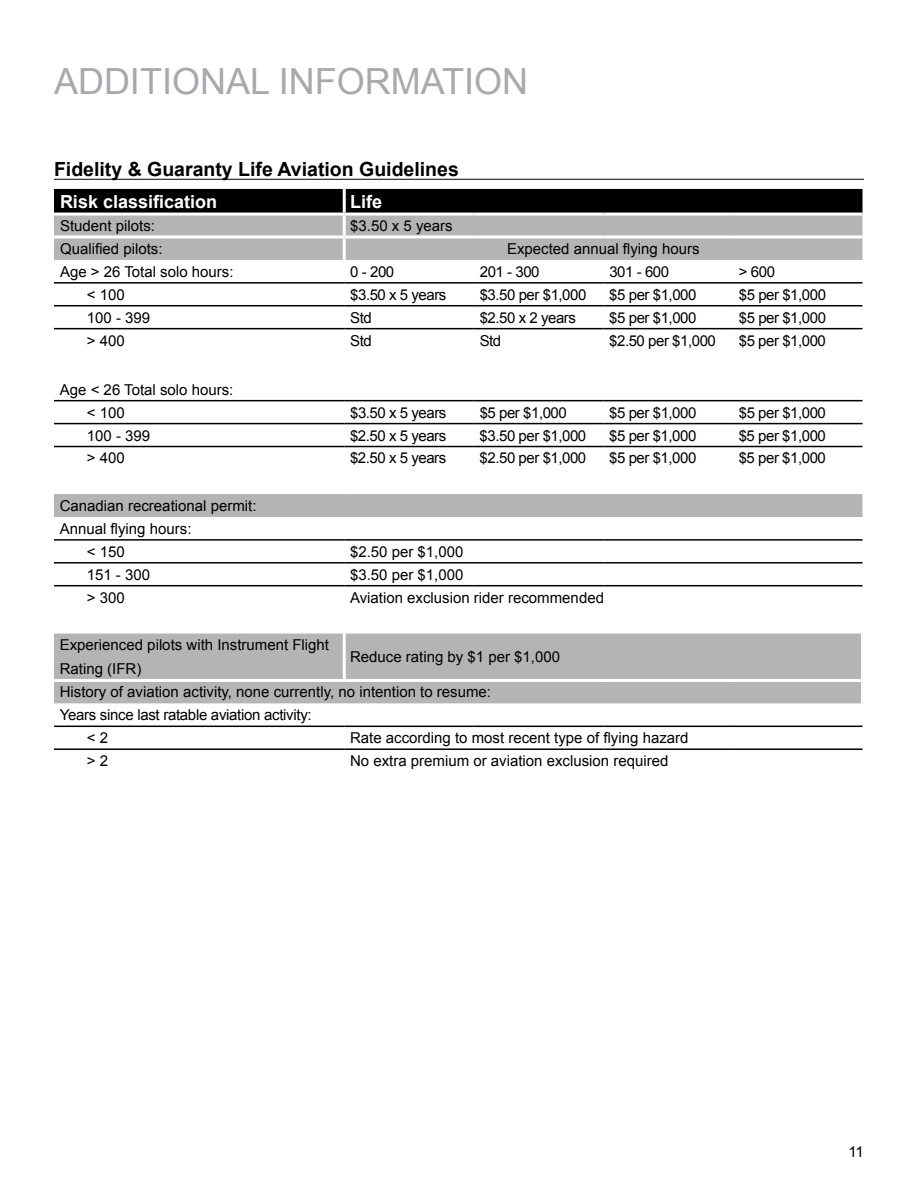
<style>
.page{position:relative;width:918px;height:1188px;background:#fff}
.page>*{position:absolute;margin:0;border:0;box-sizing:border-box;transform-origin:0 0}
.t1{font:36px "Arial";color:#a7a9ac}
.t2{font:700 19.5px "Arial";color:#000}
.t3{font:700 18px "Arial";color:#fff}
.t4{font:15px/23px "Arial";color:#000}
.t5{font:15px "Arial";letter-spacing:-.02em;color:#000}
</style>
<div class="page">
<hr style="left:54px;top:179px;width:810px;height:1px;background:#000">
<div style="left:54px;top:189px;width:808px;height:24px;background:#000"></div>
<svg style="left:54px;top:216px;width:808px;height:487px"></svg>
<hr style="left:343px;top:189px;width:3px;height:24px;background:#fff">
<hr style="left:343px;top:238px;width:3px;height:22px;background:#fff">
<hr style="left:343px;top:260px;width:3px;height:22px;background:#fff">
<hr style="left:343px;top:284px;width:3px;height:21px;background:#fff">
<hr style="left:343px;top:306px;width:3px;height:22px;background:#fff">
<hr style="left:343px;top:329px;width:3px;height:49px;background:#fff">
<hr style="left:343px;top:378px;width:3px;height:22px;background:#fff">
<hr style="left:343px;top:401px;width:3px;height:22px;background:#fff">
<hr style="left:343px;top:424px;width:3px;height:22px;background:#fff">
<hr style="left:343px;top:447px;width:3px;height:47px;background:#fff">
<hr style="left:343px;top:517px;width:3px;height:22px;background:#fff">
<hr style="left:343px;top:541px;width:3px;height:21px;background:#fff">
<hr style="left:343px;top:564px;width:3px;height:21px;background:#fff">
<hr style="left:343px;top:586px;width:3px;height:48px;background:#fff">
<hr style="left:861px;top:634px;width:3px;height:45px;background:#fff">
<hr style="left:861px;top:682px;width:3px;height:21px;background:#fff">
<hr style="left:343px;top:216px;width:3px;height:19px;background:#fff">
<hr style="left:54px;top:235px;width:290px;height:3px;background:#fff">
<hr style="left:344px;top:235px;width:130px;height:3px;background:#fff">
<hr style="left:474px;top:235px;width:129px;height:3px;background:#fff">
<hr style="left:603px;top:235px;width:130px;height:3px;background:#fff">
<hr style="left:733px;top:235px;width:129px;height:3px;background:#fff">
<hr style="left:343px;top:634px;width:3px;height:45px;background:#fff">
<hr style="left:54px;top:679px;width:290px;height:3px;background:#fff">
<hr style="left:344px;top:679px;width:130px;height:3px;background:#fff">
<hr style="left:474px;top:679px;width:129px;height:3px;background:#fff">
<hr style="left:603px;top:679px;width:130px;height:3px;background:#fff">
<hr style="left:733px;top:679px;width:131px;height:3px;background:#fff">
<hr style="left:54px;top:282px;width:290px;height:2px;background:#000">
<hr style="left:344px;top:282px;width:130px;height:2px;background:#000">
<hr style="left:474px;top:282px;width:129px;height:2px;background:#000">
<hr style="left:603px;top:282px;width:130px;height:2px;background:#000">
<hr style="left:733px;top:282px;width:129px;height:2px;background:#000">
<hr style="left:54px;top:305px;width:290px;height:1px;background:#000">
<hr style="left:344px;top:305px;width:130px;height:1px;background:#000">
<hr style="left:474px;top:305px;width:129px;height:1px;background:#000">
<hr style="left:603px;top:305px;width:130px;height:1px;background:#000">
<hr style="left:733px;top:305px;width:129px;height:1px;background:#000">
<hr style="left:54px;top:328px;width:290px;height:1px;background:#000">
<hr style="left:344px;top:328px;width:130px;height:1px;background:#000">
<hr style="left:474px;top:328px;width:129px;height:1px;background:#000">
<hr style="left:603px;top:328px;width:130px;height:1px;background:#000">
<hr style="left:733px;top:328px;width:129px;height:1px;background:#000">
<hr style="left:54px;top:400px;width:290px;height:1px;background:#000">
<hr style="left:344px;top:400px;width:130px;height:1px;background:#000">
<hr style="left:474px;top:400px;width:129px;height:1px;background:#000">
<hr style="left:603px;top:400px;width:130px;height:1px;background:#000">
<hr style="left:733px;top:400px;width:129px;height:1px;background:#000">
<hr style="left:54px;top:423px;width:290px;height:1px;background:#000">
<hr style="left:344px;top:423px;width:130px;height:1px;background:#000">
<hr style="left:474px;top:423px;width:129px;height:1px;background:#000">
<hr style="left:603px;top:423px;width:130px;height:1px;background:#000">
<hr style="left:733px;top:423px;width:129px;height:1px;background:#000">
<hr style="left:54px;top:446px;width:290px;height:1px;background:#000">
<hr style="left:344px;top:446px;width:130px;height:1px;background:#000">
<hr style="left:474px;top:446px;width:129px;height:1px;background:#000">
<hr style="left:603px;top:446px;width:130px;height:1px;background:#000">
<hr style="left:733px;top:446px;width:129px;height:1px;background:#000">
<hr style="left:54px;top:539px;width:290px;height:2px;background:#000">
<hr style="left:344px;top:539px;width:130px;height:2px;background:#000">
<hr style="left:474px;top:539px;width:129px;height:2px;background:#000">
<hr style="left:603px;top:539px;width:130px;height:2px;background:#000">
<hr style="left:733px;top:539px;width:129px;height:2px;background:#000">
<hr style="left:54px;top:562px;width:290px;height:2px;background:#000">
<hr style="left:344px;top:562px;width:130px;height:2px;background:#000">
<hr style="left:474px;top:562px;width:129px;height:2px;background:#000">
<hr style="left:603px;top:562px;width:130px;height:2px;background:#000">
<hr style="left:733px;top:562px;width:129px;height:2px;background:#000">
<hr style="left:54px;top:585px;width:290px;height:1px;background:#000">
<hr style="left:344px;top:585px;width:130px;height:1px;background:#000">
<hr style="left:474px;top:585px;width:129px;height:1px;background:#000">
<hr style="left:603px;top:585px;width:130px;height:1px;background:#000">
<hr style="left:733px;top:585px;width:129px;height:1px;background:#000">
<hr style="left:54px;top:726px;width:290px;height:1px;background:#000">
<hr style="left:344px;top:726px;width:130px;height:1px;background:#000">
<hr style="left:474px;top:726px;width:129px;height:1px;background:#000">
<hr style="left:603px;top:726px;width:130px;height:1px;background:#000">
<hr style="left:733px;top:726px;width:129px;height:1px;background:#000">
<hr style="left:54px;top:748px;width:290px;height:2px;background:#000">
<hr style="left:344px;top:748px;width:130px;height:2px;background:#000">
<hr style="left:474px;top:748px;width:129px;height:2px;background:#000">
<hr style="left:603px;top:748px;width:130px;height:2px;background:#000">
<hr style="left:733px;top:748px;width:129px;height:2px;background:#000">
<h1 class="t1" style="left:54px;top:57px;width:476px">ADDITIONAL INFORMATION</h1>
<h2 class="t2" style="left:54px;top:157px;width:406px">Fidelity &amp; Guaranty Life Aviation Guidelines</h2>
<p class="t3" style="left:60px;top:190px;width:159px">Risk classification</p>
<p class="t3" style="left:350px;top:190px;width:34px">Life</p>
<p class="t4" style="left:60px;top:214px;width:97px">Student pilots:</p>
<p class="t4" style="left:350px;top:214px;width:104px">$3.50 x 5 years</p>
<p class="t4" style="left:60px;top:237px;width:104px">Qualified pilots:</p>
<p class="t4" style="left:507px;top:237px;width:194px">Expected annual flying hours</p>
<p class="t4" style="left:60px;top:260px;width:175px">Age &gt; 26 Total solo hours:</p>
<p class="t4" style="left:350px;top:260px;width:45px">0 - 200</p>
<p class="t4" style="left:480px;top:260px;width:61px">201 - 300</p>
<p class="t4" style="left:609px;top:260px;width:61px">301 - 600</p>
<p class="t4" style="left:739px;top:260px;width:38px">&gt; 600</p>
<p class="t4" style="left:87px;top:283px;width:39px">&lt; 100</p>
<p class="t4" style="left:350px;top:283px;width:98px">$3.50 x 5 years</p>
<p class="t4" style="left:480px;top:283px;width:108px">$3.50 per $1,000</p>
<p class="t4" style="left:609px;top:283px;width:89px">$5 per $1,000</p>
<p class="t4" style="left:739px;top:283px;width:89px">$5 per $1,000</p>
<p class="t4" style="left:87px;top:306px;width:65px">100 - 399</p>
<p class="t4" style="left:350px;top:306px;width:23px">Std</p>
<p class="t4" style="left:480px;top:306px;width:98px">$2.50 x 2 years</p>
<p class="t4" style="left:609px;top:306px;width:89px">$5 per $1,000</p>
<p class="t4" style="left:739px;top:306px;width:89px">$5 per $1,000</p>
<p class="t4" style="left:87px;top:329px;width:39px">&gt; 400</p>
<p class="t4" style="left:350px;top:329px;width:23px">Std</p>
<p class="t4" style="left:480px;top:329px;width:23px">Std</p>
<p class="t4" style="left:609px;top:329px;width:108px">$2.50 per $1,000</p>
<p class="t4" style="left:739px;top:329px;width:89px">$5 per $1,000</p>
<p class="t4" style="left:87px;top:378px;width:148px;text-indent:-27px">Age &lt; 26 Total solo hours: &lt; 100</p>
<p class="t4" style="left:350px;top:401px;width:98px">$3.50 x 5 years</p>
<p class="t4" style="left:480px;top:401px;width:89px">$5 per $1,000</p>
<p class="t4" style="left:609px;top:401px;width:89px">$5 per $1,000</p>
<p class="t4" style="left:739px;top:401px;width:89px">$5 per $1,000</p>
<p class="t4" style="left:87px;top:424px;width:65px">100 - 399</p>
<p class="t4" style="left:350px;top:424px;width:98px">$2.50 x 5 years</p>
<p class="t4" style="left:480px;top:424px;width:108px">$3.50 per $1,000</p>
<p class="t4" style="left:609px;top:424px;width:89px">$5 per $1,000</p>
<p class="t4" style="left:739px;top:424px;width:89px">$5 per $1,000</p>
<p class="t4" style="left:87px;top:447px;width:39px">&gt; 400</p>
<p class="t4" style="left:350px;top:447px;width:98px">$2.50 x 5 years</p>
<p class="t4" style="left:480px;top:447px;width:108px">$2.50 per $1,000</p>
<p class="t4" style="left:609px;top:447px;width:89px">$5 per $1,000</p>
<p class="t4" style="left:739px;top:447px;width:89px">$5 per $1,000</p>
<p class="t4" style="left:60px;top:494px;width:198px">Canadian recreational permit:</p>
<p class="t4" style="left:60px;top:517px;width:133px">Annual flying hours:</p>
<p class="t4" style="left:87px;top:540px;width:39px">&lt; 150</p>
<p class="t4" style="left:350px;top:540px;width:115px">$2.50 per $1,000</p>
<p class="t4" style="left:87px;top:563px;width:65px">151 - 300</p>
<p class="t4" style="left:350px;top:563px;width:115px">$3.50 per $1,000</p>
<p class="t4" style="left:87px;top:586px;width:39px">&gt; 300</p>
<p class="t4" style="left:350px;top:586px;width:255px">Aviation exclusion rider recommended</p>
<p class="t4" style="left:60px;top:633px;width:271px;line-height:24px">Experienced pilots with Instrument Flight<br>Rating (IFR)</p>
<p class="t4" style="left:350px;top:646px;width:212px">Reduce rating by $1 per $1,000</p>
<p class="t4" style="left:60px;top:681px;width:433px">History of aviation activity, none currently, no intention to resume:</p>
<p class="t5" style="left:60px;top:705px;width:253px">Years since last ratable aviation activity:</p>
<p class="t4" style="left:87px;top:727px;width:23px">&lt; 2</p>
<p class="t4" style="left:350px;top:727px;width:340px">Rate according to most recent type of flying hazard</p>
<p class="t4" style="left:87px;top:750px;width:23px">&gt; 2</p>
<p class="t4" style="left:350px;top:750px;width:320px">No extra premium or aviation exclusion required</p>
<p class="t4" style="left:848px;top:1140px;width:17px">11</p>
</div>
